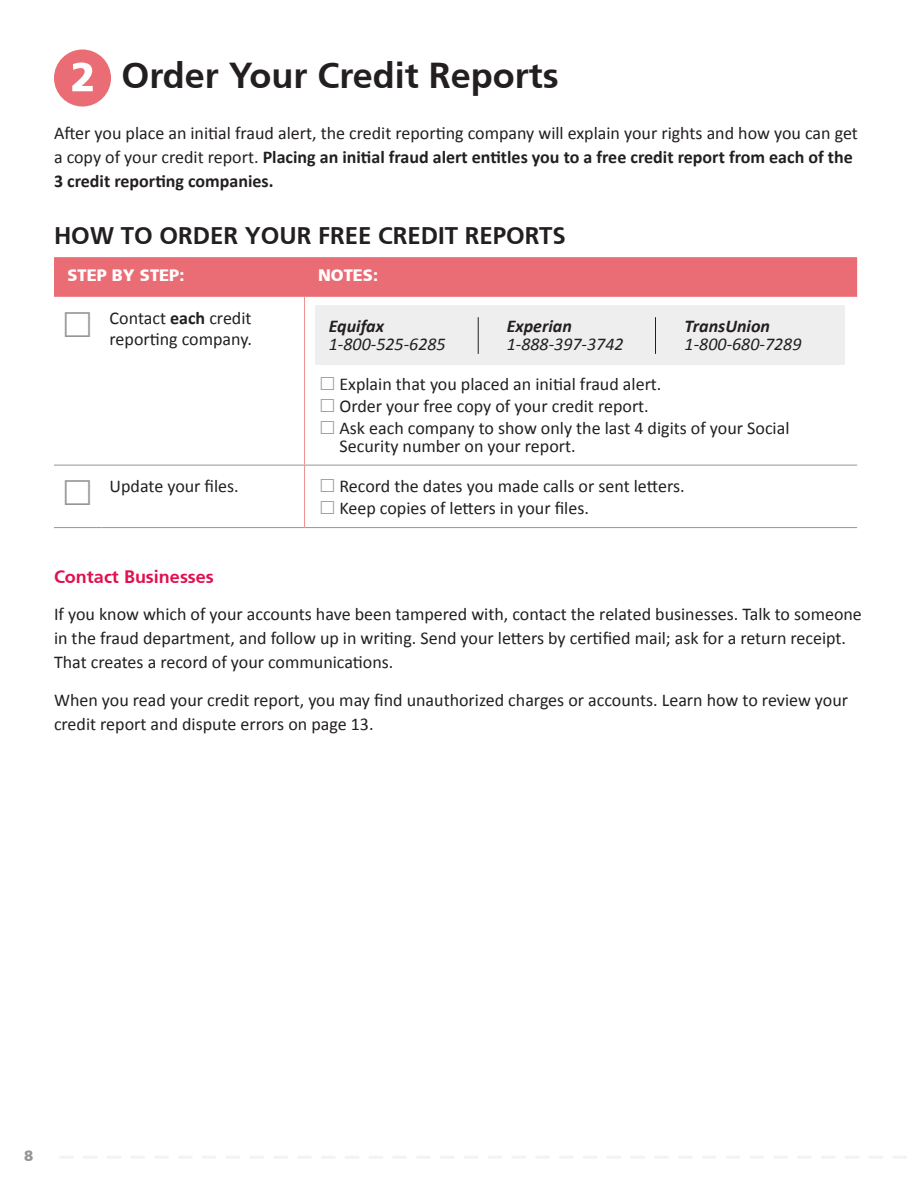
<style>
.page{position:relative;width:918px;height:1188px;background:#fff}
.page>*{position:absolute;margin:0;border:0;box-sizing:border-box;transform-origin:0 0}
.t1{font:700 36px "Frutiger";color:#231f20}
.t2{font:700 24px "Frutiger";color:#231f20}
.t3{font:18px/24px "Calibri";color:#231f20}
.t4{font:italic 18px "Calibri";color:#231f20}
.t5{font:italic 700 18px "Calibri";color:#231f20}
.t6{font:700 18px "Frutiger";color:#e2104f}
.t7{font:16.5px "Frutiger B Lack";color:#fff}
.t8{font:15px "Frutiger B Lack";color:#939598}
.s1{font-weight:700}
</style>
<div class="page">
<svg style="left:60px;top:1156px;width:846px;height:2px"></svg>
<div style="left:54px;top:257px;width:803px;height:40px;background:#ea6d75"></div>
<hr style="left:304px;top:297px;width:1px;height:168px;background:#ee8e8f">
<hr style="left:304px;top:465px;width:1px;height:62px;background:#ee8e8f">
<hr style="left:54px;top:465px;width:48px;height:1px;background:#939598">
<hr style="left:102px;top:465px;width:203px;height:1px;background:#939598">
<hr style="left:305px;top:465px;width:552px;height:1px;background:#939598">
<hr style="left:102px;top:527px;width:203px;height:1px;background:#939598">
<hr style="left:305px;top:527px;width:552px;height:1px;background:#939598">
<hr style="left:54px;top:527px;width:48px;height:1px;background:#939598">
<svg style="left:54px;top:50px;width:57px;height:57px"></svg>
<div style="left:315px;top:305px;width:530px;height:60px;background:#eeeeef"></div>
<hr style="left:478px;top:317px;width:1px;height:37px;background:#231f20">
<hr style="left:655px;top:317px;width:1px;height:37px;background:#231f20">
<h1 class="t1" style="left:122px;top:54px;width:439px">Order Your Credit Reports</h1>
<p class="t3" style="left:54px;top:121px;width:805px">After you place an initial fraud alert, the credit reporting company will explain your rights and how you can get a copy of your credit report. <span class="s1">Placing an initial fraud alert entitles you to a free credit report from each of the<br>3 credit reporting companies.</span></p>
<h2 class="t2" style="left:54px;top:221px;width:513px">how to order your free credit reports</h2>
<p class="t7" style="left:68px;top:266px;width:118px">STEP BY STEP:</p>
<p class="t7" style="left:318px;top:266px;width:62px">NOTES:</p>
<p class="t3" style="left:110px;top:307px;width:144px;line-height:21px">Contact <span class="s1">each</span> credit reporting company.</p>
<p class="t3" style="left:340px;top:374px;width:451px;line-height:21.6px">Explain that you placed an initial fraud alert.<br>Order your free copy of your credit report.<br>Ask each company to show only the last 4 digits of your Social</p>
<p class="t3" style="left:340px;top:434px;width:238px">Security number on your report.</p>
<p class="t3" style="left:110px;top:474px;width:131px">Update your files.</p>
<p class="t3" style="left:340px;top:476px;width:347px;line-height:21.6px">Record the dates you made calls or sent letters.<br>Keep copies of letters in your files.</p>
<p class="t5" style="left:329px;top:315px;width:57px">Equifax</p>
<p class="t4" style="left:329px;top:332px;width:118px">1‑800‑525‑6285</p>
<p class="t5" style="left:507px;top:315px;width:67px">Experian</p>
<p class="t4" style="left:507px;top:332px;width:118px">1‑888‑397‑3742</p>
<p class="t5" style="left:685px;top:315px;width:87px">TransUnion</p>
<p class="t4" style="left:685px;top:332px;width:118px">1‑800‑680‑7289</p>
<p class="t6" style="left:54px;top:566px;width:161px">Contact Businesses</p>
<p class="t3" style="left:54px;top:602px;width:809px">If you know which of your accounts have been tampered with, contact the related businesses. Talk to someone in the fraud department, and follow up in writing. Send your letters by certified mail; ask for a return receipt.<br>That creates a record of your communications.</p>
<p class="t3" style="left:54px;top:688px;width:796px">When you read your credit report, you may find unauthorized charges or accounts. Learn how to review your credit report and dispute errors on page 13.</p>
<p class="t8" style="left:24px;top:1147px;width:11px">8</p>
</div>
